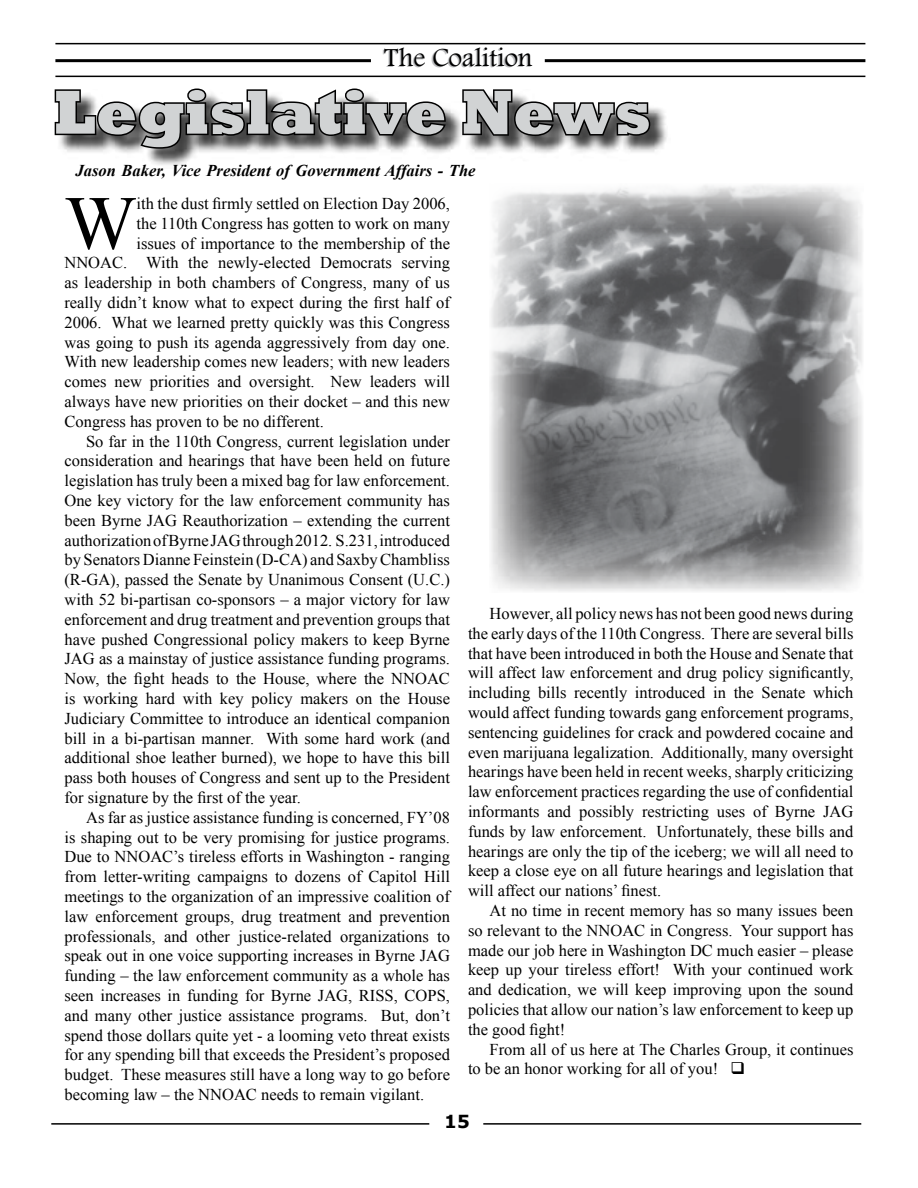
<style>
.page{position:relative;width:918px;height:1188px;background:#fff}
.page>*{position:absolute;margin:0;border:0;box-sizing:border-box;transform-origin:0 0}
.t1{font:76.35px "Times New Roman";color:#000}
.t2{font:800 63px "Rockwell";color:#d1d3d4;scale:.95 1}
.t3{font:27px "Footlight MT Light";color:#000}
.t4{font:700 18px "Verdana";color:#000}
.t5{font:16.5px/19.8px "Times New Roman";color:#000;text-align:justify}
.t6{font:italic 700 16.5px "Times New Roman";color:#000}
</style>
<div class="page">
<hr style="left:55px;top:59px;width:810px;height:3px;background:#000">
<div style="left:372px;top:46px;width:172px;height:26px;background:#fff"></div>
<hr style="left:55px;top:76px;width:810px;height:1px;background:#000">
<hr style="left:55px;top:43px;width:810px;height:1px;background:#000">
<hr style="left:483px;top:1123px;width:378px;height:2px;background:#000">
<hr style="left:51px;top:1123px;width:378px;height:2px;background:#000">
<img style="left:490px;top:185px;width:373px;height:407px">
<div style="left:55px;top:89px;width:616px;height:80px;background:#000;opacity:.75"></div>
<svg style="left:54px;top:88px;width:394px;height:62px"></svg>
<svg style="left:461px;top:89px;width:191px;height:48px"></svg>
<h3 class="t3" style="left:384px;top:42px;width:150px">The Coalition</h3>
<h2 class="t2" style="left:54px;top:76px;width:630px">Legislative News</h2>
<p class="t6" style="left:76px;top:159px;width:401px">Jason Baker, Vice President of Government Affairs - The</p>
<h1 class="t1" style="left:64px;top:172px;width:74px">W</h1>
<p class="t5" style="left:137px;top:193px;width:315px">ith the dust firmly settled on Election Day 2006,</p>
<p class="t5" style="left:137px;top:213px;width:315px">the 110th Congress has gotten to work on many</p>
<p class="t5" style="left:137px;top:233px;width:315px">issues of importance to the membership of the</p>
<p class="t5" style="left:64px;top:253px;width:387px">NNOAC. With the newly-elected Democrats serving</p>
<p class="t5" style="left:64px;top:273px;width:387px">as leadership in both chambers of Congress, many of us</p>
<p class="t5" style="left:64px;top:292px;width:387px">really didn’t know what to expect during the first half of</p>
<p class="t5" style="left:64px;top:312px;width:387px">2006. What we learned pretty quickly was this Congress</p>
<p class="t5" style="left:64px;top:332px;width:387px">was going to push its agenda aggressively from day one.</p>
<p class="t5" style="left:64px;top:352px;width:387px">With new leadership comes new leaders; with new leaders</p>
<p class="t5" style="left:64px;top:372px;width:387px">comes new priorities and oversight. New leaders will</p>
<p class="t5" style="left:64px;top:391px;width:387px">always have new priorities on their docket – and this new</p>
<p class="t5" style="left:64px;top:411px;width:261px">Congress has proven to be no different.</p>
<p class="t5" style="left:86px;top:431px;width:365px">So far in the 110th Congress, current legislation under</p>
<p class="t5" style="left:64px;top:451px;width:387px">consideration and hearings that have been held on future</p>
<p class="t5" style="left:64px;top:471px;width:387px">legislation has truly been a mixed bag for law enforcement.</p>
<p class="t5" style="left:64px;top:490px;width:387px">One key victory for the law enforcement community has</p>
<p class="t5" style="left:64px;top:510px;width:387px">been Byrne JAG Reauthorization – extending the current</p>
<p class="t5" style="left:64px;top:530px;width:387px">authorization of Byrne JAG through 2012. S.231, introduced</p>
<p class="t5" style="left:64px;top:550px;width:387px">by Senators Dianne Feinstein (D-CA) and Saxby Chambliss</p>
<p class="t5" style="left:64px;top:570px;width:387px">(R-GA), passed the Senate by Unanimous Consent (U.C.)</p>
<p class="t5" style="left:64px;top:589px;width:387px">with 52 bi-partisan co-sponsors – a major victory for law</p>
<p class="t5" style="left:64px;top:609px;width:387px">enforcement and drug treatment and prevention groups that</p>
<p class="t5" style="left:64px;top:629px;width:387px">have pushed Congressional policy makers to keep Byrne</p>
<p class="t5" style="left:64px;top:649px;width:387px">JAG as a mainstay of justice assistance funding programs.</p>
<p class="t5" style="left:64px;top:669px;width:387px">Now, the fight heads to the House, where the NNOAC</p>
<p class="t5" style="left:64px;top:688px;width:387px">is working hard with key policy makers on the House</p>
<p class="t5" style="left:64px;top:708px;width:387px">Judiciary Committee to introduce an identical companion</p>
<p class="t5" style="left:64px;top:728px;width:387px">bill in a bi-partisan manner. With some hard work (and</p>
<p class="t5" style="left:64px;top:748px;width:387px">additional shoe leather burned), we hope to have this bill</p>
<p class="t5" style="left:64px;top:768px;width:387px">pass both houses of Congress and sent up to the President</p>
<p class="t5" style="left:64px;top:787px;width:238px">for signature by the first of the year.</p>
<p class="t5" style="left:86px;top:807px;width:365px">As far as justice assistance funding is concerned, FY’08</p>
<p class="t5" style="left:64px;top:827px;width:387px">is shaping out to be very promising for justice programs.</p>
<p class="t5" style="left:64px;top:847px;width:387px">Due to NNOAC’s tireless efforts in Washington - ranging</p>
<p class="t5" style="left:64px;top:867px;width:387px">from letter-writing campaigns to dozens of Capitol Hill</p>
<p class="t5" style="left:64px;top:886px;width:387px">meetings to the organization of an impressive coalition of</p>
<p class="t5" style="left:64px;top:906px;width:387px">law enforcement groups, drug treatment and prevention</p>
<p class="t5" style="left:64px;top:926px;width:387px">professionals, and other justice-related organizations to</p>
<p class="t5" style="left:64px;top:946px;width:387px">speak out in one voice supporting increases in Byrne JAG</p>
<p class="t5" style="left:64px;top:966px;width:387px">funding – the law enforcement community as a whole has</p>
<p class="t5" style="left:64px;top:985px;width:387px">seen increases in funding for Byrne JAG, RISS, COPS,</p>
<p class="t5" style="left:64px;top:1005px;width:387px">and many other justice assistance programs. But, don’t</p>
<p class="t5" style="left:64px;top:1025px;width:387px">spend those dollars quite yet - a looming veto threat exists</p>
<p class="t5" style="left:64px;top:1045px;width:387px">for any spending bill that exceeds the President’s proposed</p>
<p class="t5" style="left:64px;top:1065px;width:387px">budget. These measures still have a long way to go before</p>
<p class="t5" style="left:64px;top:1084px;width:361px">becoming law – the NNOAC needs to remain vigilant.</p>
<p class="t5" style="left:468px;top:603px;width:387px;text-indent:22px">However, all policy news has not been good news during the early days of the 110th Congress. There are several bills that have been introduced in both the House and Senate that will affect law enforcement and drug policy significantly, including bills recently introduced in the Senate which would affect funding towards gang enforcement programs, sentencing guidelines for crack and powdered cocaine and even marijuana legalization. Additionally, many oversight hearings have been held in recent weeks, sharply criticizing law enforcement practices regarding the use of confidential informants and possibly restricting uses of Byrne JAG funds by law enforcement. Unfortunately, these bills and hearings are only the tip of the iceberg; we will all need to keep a close eye on all future hearings and legislation that will affect our nations’ finest.</p>
<p class="t5" style="left:468px;top:900px;width:387px;text-indent:22px">At no time in recent memory has so many issues been so relevant to the NNOAC in Congress. Your support has made our job here in Washington DC much easier – please keep up your tireless effort! With your continued work and dedication, we will keep improving upon the sound policies that allow our nation’s law enforcement to keep up the good fight!</p>
<p class="t5" style="left:468px;top:1039px;width:387px;text-indent:22px">From all of us here at The Charles Group, it continues to be an honor working for all of you! ❑</p>
<p class="t4" style="left:444px;top:1110px;width:24px">15</p>
</div>
